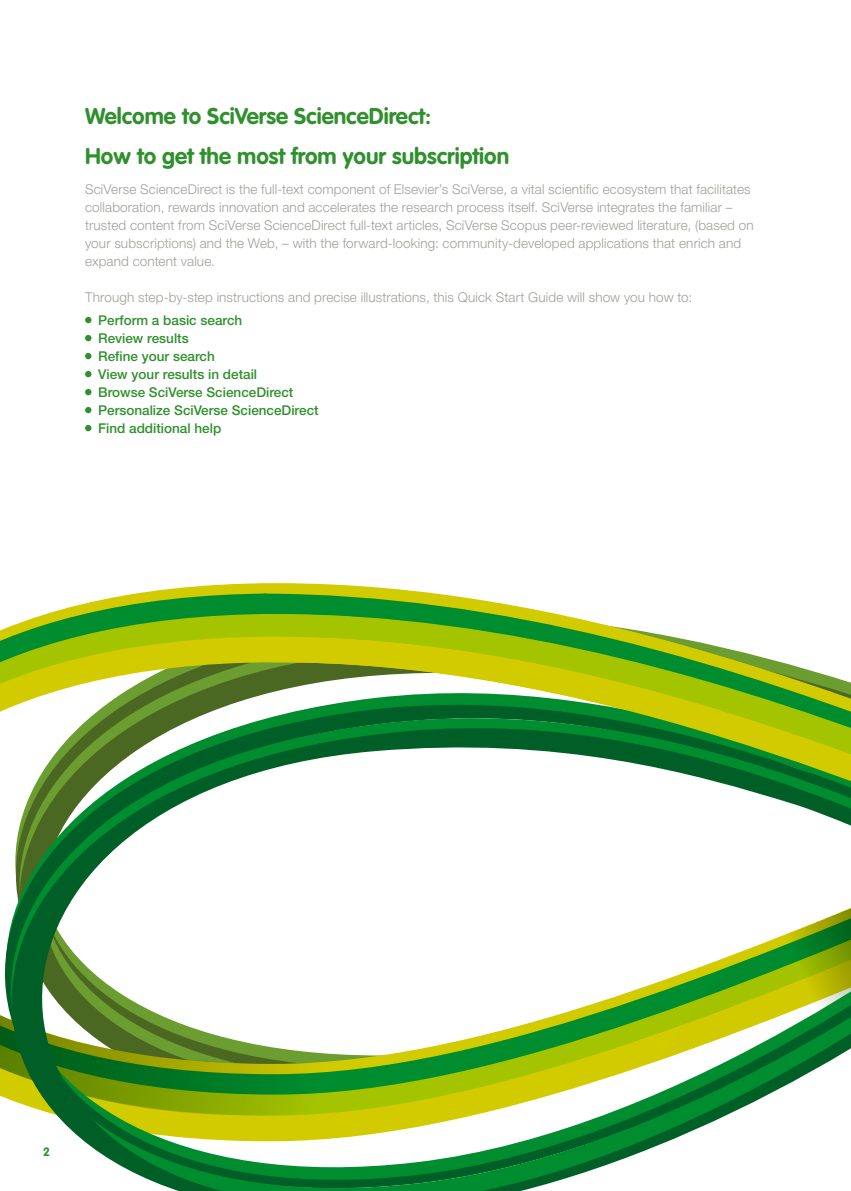
<style>
.page{position:relative;width:851px;height:1191px;background:#fff}
.page>*{position:absolute;margin:0;border:0;box-sizing:border-box;transform-origin:0 0}
.t1{font:700 22.5px/39.8px "VAG Rounded";color:#2f902d}
.t2{font:300 13.5px/18px "Helvetica Neue";letter-spacing:.01em;color:#a29f9a}
.t3{font:500 13.5px/18px "Helvetica Neue";color:#2f902d}
.t4{font:700 12px "VAG Rounded";color:#2f902d}
</style>
<div class="page">
<svg style="left:85px;top:317px;width:6px;height:6px"></svg>
<svg style="left:85px;top:335px;width:6px;height:6px"></svg>
<svg style="left:85px;top:353px;width:6px;height:6px"></svg>
<svg style="left:85px;top:371px;width:6px;height:6px"></svg>
<svg style="left:85px;top:389px;width:6px;height:6px"></svg>
<svg style="left:85px;top:407px;width:6px;height:6px"></svg>
<svg style="left:85px;top:425px;width:6px;height:6px"></svg>
<svg style="left:0;top:583px;width:666px;height:608px"></svg>
<svg style="left:263px;top:593px;width:403px;height:506px"></svg>
<svg style="left:272px;top:613px;width:396px;height:23px;background:#85bc35"></svg>
<svg style="left:270px;top:636px;width:580px;height:506px"></svg>
<h1 class="t1" style="left:85px;top:96px;width:425px">Welcome to SciVerse ScienceDirect:<br>How to get the most from your subscription</h1>
<p class="t2" style="left:85px;top:180px;width:670px">SciVerse ScienceDirect is the full-text component of Elsevier’s SciVerse, a vital scientific ecosystem that facilitates collaboration, rewards innovation and accelerates the research process itself. SciVerse integrates the familiar – trusted content from SciVerse ScienceDirect full-text articles, SciVerse Scopus peer-reviewed literature, (based on your subscriptions) and the Web, – with the forward-looking: community-developed applications that enrich and expand content value.</p>
<p class="t2" style="left:85px;top:288px;width:608px">Through step-by-step instructions and precise illustrations, this Quick Start Guide will show you how to:</p>
<p class="t3" style="left:98px;top:311px;width:222px">Perform a basic search<br>Review results<br>Refine your search<br>View your results in detail<br>Browse SciVerse ScienceDirect<br>Personalize SciVerse ScienceDirect<br>Find additional help</p>
<p class="t4" style="left:43px;top:1144px;width:8px">2</p>
</div>
